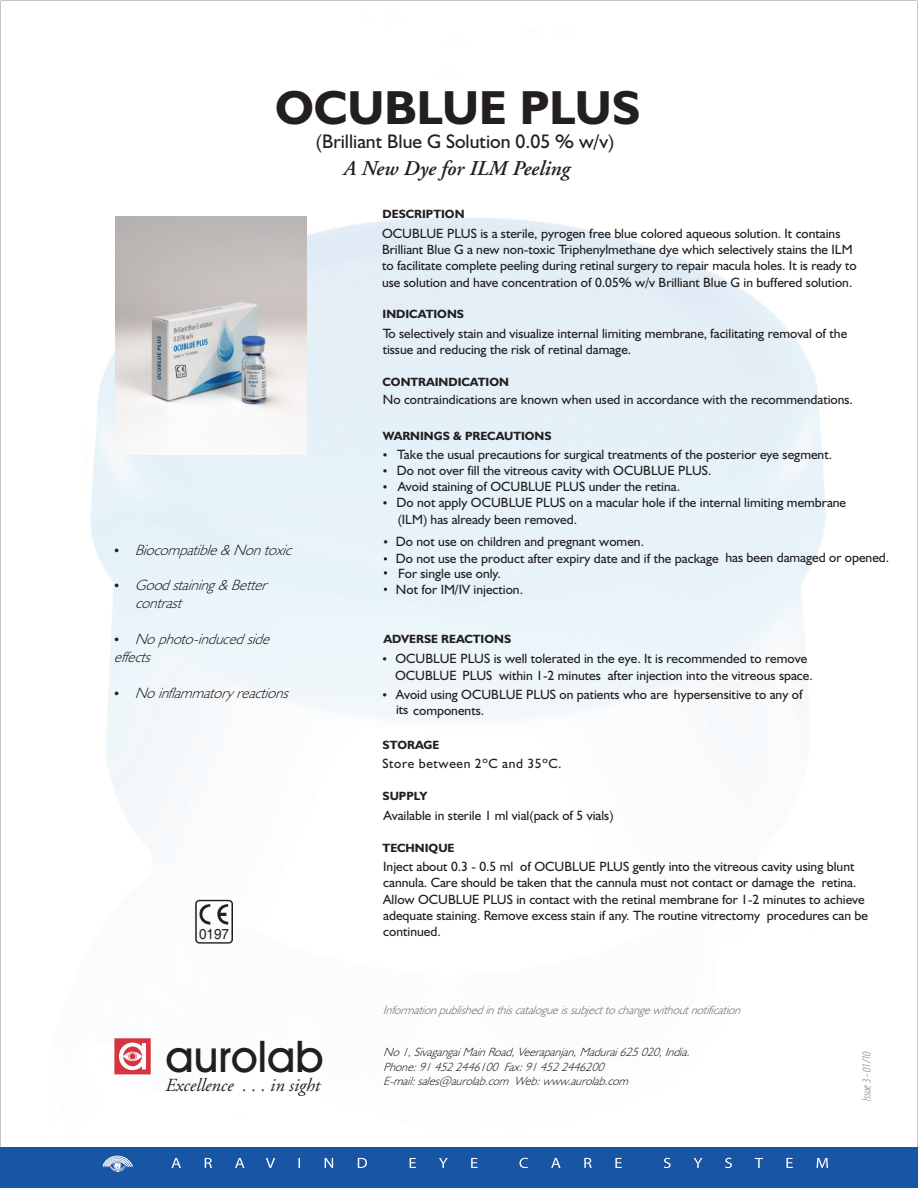
<style>
.page{position:relative;width:918px;height:1188px;background:#fff}
.page>*{position:absolute;margin:0;border:0;box-sizing:border-box;transform-origin:0 0}
.t1{font:700 48px "Humanist 521 BT";color:#231f20}
.t2{font:500 43.8px "Avant Garde IT Cby BT";color:#231f20}
.t3{font:italic 600 21px "Adobe Garamond";color:#231f20}
.t4{font:19.65px "Humanist 521 BT";color:#231f20}
.t5{font:italic 18.45px "Adobe Garamond";color:#231f20}
.t6{font:italic 300 15px/17.9px "Humanist 521 BT";color:#231f20}
.t7{font:14.4px "Helvetica";color:#231f20;scale:.93 1}
.t8{font:13.5px/16px "Humanist 521 BT";color:#231f20}
.t9{font:13.5px "Humanist 521 BT";letter-spacing:.045em;color:#231f20}
.t10{font:italic 300 12px/14.2px "Humanist 521 BT";color:#231f20}
.t11{font:700 12px "Humanist 521 BT";color:#231f20}
.t12{font:italic 300 12px "Humanist 521 BT";color:#6c6d70}
.t13{font:italic 300 condensed 12px "Myriad";color:#6c6d70}
</style>
<div class="page">
<svg style="left:114px;top:1038px;width:37px;height:36px"></svg>
<svg style="left:384px;top:557px;width:3px;height:4px"></svg>
<svg style="left:384px;top:571px;width:3px;height:4px"></svg>
<svg style="left:195px;top:900px;width:38px;height:44px"></svg>
<img style="left:116px;top:217px;width:190px;height:238px">
<div style="left:0;top:1147px;width:918px;height:41px;background:#1855a5"></div>
<img style="left:112px;top:1164px;width:21px;height:7px">
<svg style="left:103px;top:1156px;width:29px;height:14px"></svg>
<svg style="left:171px;top:1158px;width:657px;height:10px"></svg>
<svg style="left:115px;top:548px;width:4px;height:4px"></svg>
<svg style="left:115px;top:584px;width:4px;height:4px"></svg>
<svg style="left:115px;top:638px;width:4px;height:3px"></svg>
<svg style="left:115px;top:691px;width:4px;height:4px"></svg>
<svg style="left:383px;top:453px;width:4px;height:4px"></svg>
<svg style="left:383px;top:469px;width:4px;height:4px"></svg>
<svg style="left:383px;top:485px;width:4px;height:4px"></svg>
<svg style="left:383px;top:501px;width:4px;height:4px"></svg>
<h1 class="t1" style="left:275px;top:88px;width:367px">OCUBLUE PLUS</h1>
<h3 class="t4" style="left:316px;top:133px;width:300px">(Brilliant Blue G Solution 0.05 % w/v)</h3>
<h3 class="t3" style="left:343px;top:160px;width:228px">A New Dye for ILM Peeling</h3>
<p class="t11" style="left:383px;top:208px;width:83px">DESCRIPTION</p>
<p class="t8" style="left:382px;top:227px;width:476px">OCUBLUE PLUS is a sterile, pyrogen free blue colored aqueous solution. It contains Brilliant Blue G a new non-toxic Triphenylmethane dye which selectively stains the ILM to facilitate complete peeling during retinal surgery to repair macula holes. It is ready to use solution and have concentration of 0.05% w/v Brilliant Blue G in buffered solution.</p>
<p class="t6" style="left:135px;top:542px;width:158px">Biocompatible &amp; Non toxic</p>
<p class="t6" style="left:135px;top:578px;width:133px">Good staining &amp; Better contrast</p>
<p class="t6" style="left:114px;top:631px;width:157px;text-indent:21px">No photo-induced side effects</p>
<p class="t6" style="left:135px;top:685px;width:154px">No inflammatory reactions</p>
<p class="t7" style="left:199px;top:929px;width:34px">0197</p>
<h2 class="t2" style="left:166px;top:1038px;width:159px">aurolab</h2>
<h3 class="t5" style="left:166px;top:1078px;width:156px">Excellence . . . in sight</h3>
<p class="t11" style="left:383px;top:309px;width:83px">INDICATIONS</p>
<p class="t8" style="left:383px;top:327px;width:466px">To selectively stain and visualize internal limiting membrane, facilitating removal of the tissue and reducing the risk of retinal damage.</p>
<p class="t11" style="left:383px;top:377px;width:128px">CONTRAINDICATION</p>
<p class="t8" style="left:383px;top:393px;width:472px">No contraindications are known when used in accordance with the recommendations.</p>
<p class="t11" style="left:383px;top:431px;width:170px">WARNINGS &amp; PRECAUTIONS</p>
<p class="t8" style="left:396px;top:447px;width:451px">Take the usual precautions for surgical treatments of the posterior eye segment.<br>Do not over fill the vitreous cavity with OCUBLUE PLUS.<br>Avoid staining of OCUBLUE PLUS under the retina.<br>Do not apply OCUBLUE PLUS on a macular hole if the internal limiting membrane (ILM) has already been removed.</p>
<p class="t8" style="left:396px;top:534px;width:495px">Do not use on children and pregnant women.<br>Do not use the product after expiry date and if the package has been damaged or opened.<br>For single use only.<br>Not for IM/IV injection.</p>
<p class="t11" style="left:383px;top:634px;width:129px">ADVERSE REACTIONS</p>
<p class="t8" style="left:395px;top:652px;width:419px">OCUBLUE PLUS is well tolerated in the eye. It is recommended to remove<br>OCUBLUE PLUS within 1-2 minutes after injection into the vitreous space.</p>
<p class="t8" style="left:396px;top:688px;width:408px;line-height:15.3px">Avoid using OCUBLUE PLUS on patients who are hypersensitive to any of its components.</p>
<p class="t11" style="left:383px;top:740px;width:58px">STORAGE</p>
<p class="t9" style="left:382px;top:758px;width:181px">Store between 2ºC and 35ºC.</p>
<p class="t11" style="left:383px;top:791px;width:46px">SUPPLY</p>
<p class="t8" style="left:384px;top:808px;width:232px">Available in sterile 1 ml vial(pack of 5 vials)</p>
<p class="t11" style="left:383px;top:843px;width:73px">TECHNIQUE</p>
<p class="t8" style="left:383px;top:860px;width:486px">Inject about 0.3 - 0.5 ml of OCUBLUE PLUS gently into the vitreous cavity using blunt cannula. Care should be taken that the cannula must not contact or damage the retina.<br>Allow OCUBLUE PLUS in contact with the retinal membrane for 1-2 minutes to achieve adequate staining. Remove excess stain if any. The routine vitrectomy procedures can be continued.</p>
<p class="t12" style="left:383px;top:1005px;width:359px">Information published in this catalogue is subject to change without notification</p>
<p class="t10" style="left:383px;top:1046px;width:308px">No 1, Sivagangai Main Road, Veerapanjan, Madurai 625 020, India.<br>Phone: 91 452 2446100 Fax: 91 452 2446200<br>E-mail: sales@aurolab.com Web: www.aurolab.com</p>
<p class="t13" style="left:862px;top:1101px;width:52px;rotate:-90deg">Issue3-01/10</p>
</div>
